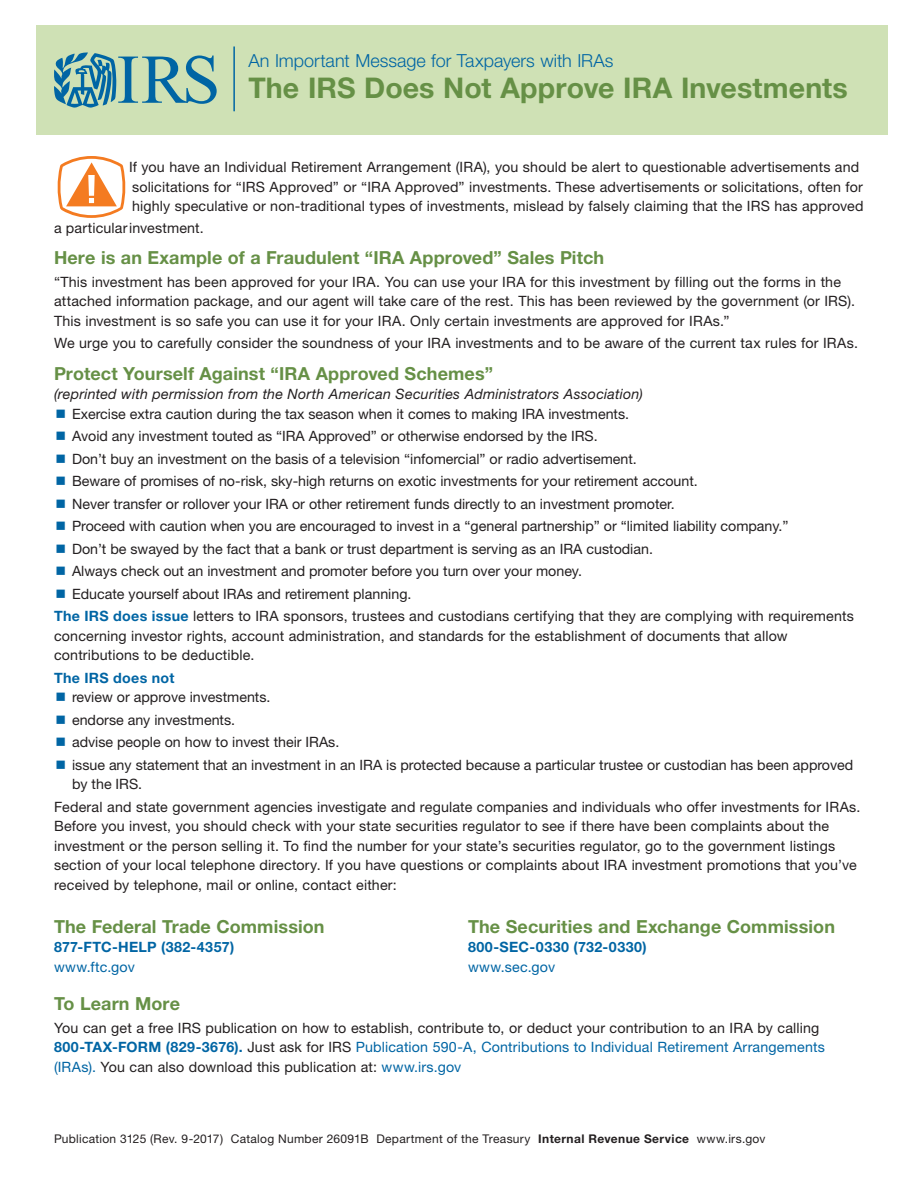
<style>
.page{position:relative;width:918px;height:1188px;background:#fff}
.page>*{position:absolute;margin:0;border:0;box-sizing:border-box;transform-origin:0 0}
.Headline{font:700 28.5px "Helvetica Neue LT Std";color:#669046}
.Headline-2{font:700 18px "Helvetica Neue LT Std";letter-spacing:.005em;color:#669046}
.chapter{font:300 18px "Helvetica Neue LT Std";color:#0065a4}
.reg_text{font:14.25px/19.5px "Helvetica Neue LT Std";letter-spacing:.01em;color:#231f20}
.reg_text-2{font:italic 14.25px "Helvetica Neue LT Std";letter-spacing:.015em;color:#231f20}
.reg_text-3{font:700 14.25px "Helvetica Neue LT Std";letter-spacing:.025em;color:#0065a4}
.reg_text-4{font:14.25px "Helvetica Neue LT Std";letter-spacing:.015em;color:#0065a4}
.text{font:12px "Helvetica Neue LT Std";letter-spacing:.02em;color:#231f20}
.s1{font-weight:700;color:#0065a4}
.s2{color:#0065a4}
.s3{font-weight:700}
</style>
<div class="page">
<div style="left:36px;top:25px;width:851px;height:110px;background:#cfe1b5"></div>
<svg style="left:54px;top:52px;width:163px;height:56px"></svg>
<hr style="left:233px;top:46px;width:2px;height:65px;background:#0065a4">
<svg style="left:57px;top:156px;width:69px;height:62px"></svg>
<p class="chapter" style="left:248px;top:49px;width:367px">An Important Message for Taxpayers with IRAs</p>
<p class="Headline" style="left:248px;top:71px;width:601px">The IRS Does Not Approve IRA Investments</p>
<p class="reg_text" style="left:129px;top:157px;width:736px">If you have an Individual Retirement Arrangement (IRA), you should be alert to questionable advertisements and solicitations for “IRS Approved” or “IRA Approved” investments. These advertisements or solicitations, often for highly speculative or non-traditional types of investments, mislead by falsely claiming that the IRS has approved</p>
<p class="reg_text" style="left:54px;top:218px;width:151px">a particular investment.</p>
<p class="Headline-2" style="left:54px;top:247px;width:552px">Here is an Example of a Fraudulent “IRA Approved” Sales Pitch</p>
<p class="reg_text" style="left:54px;top:272px;width:802px">“This investment has been approved for your IRA. You can use your IRA for this investment by filling out the forms in the attached information package, and our agent will take care of the rest. This has been reviewed by the government (or IRS).<br>This investment is so safe you can use it for your IRA. Only certain investments are approved for IRAs.”</p>
<p class="reg_text" style="left:54px;top:333px;width:805px">We urge you to carefully consider the soundness of your IRA investments and to be aware of the current tax rules for IRAs.</p>
<p class="Headline-2" style="left:54px;top:362px;width:440px">Protect Yourself Against “IRA Approved Schemes”</p>
<p class="reg_text-2" style="left:54px;top:386px;width:590px">(reprinted with permission from the North American Securities Administrators Association)</p>
<p class="reg_text" style="left:72px;top:404px;width:559px">Exercise extra caution during the tax season when it comes to making IRA investments.</p>
<p class="reg_text" style="left:72px;top:426px;width:527px">Avoid any investment touted as “IRA Approved” or otherwise endorsed by the IRS.</p>
<p class="reg_text" style="left:72px;top:449px;width:566px">Don’t buy an investment on the basis of a television “infomercial” or radio advertisement.</p>
<p class="reg_text" style="left:72px;top:471px;width:627px">Beware of promises of no-risk, sky-high returns on exotic investments for your retirement account.</p>
<p class="reg_text" style="left:72px;top:494px;width:604px">Never transfer or rollover your IRA or other retirement funds directly to an investment promoter.</p>
<p class="reg_text" style="left:72px;top:516px;width:718px">Proceed with caution when you are encouraged to invest in a “general partnership” or “limited liability company.”</p>
<p class="reg_text" style="left:72px;top:539px;width:582px">Don’t be swayed by the fact that a bank or trust department is serving as an IRA custodian.</p>
<p class="reg_text" style="left:72px;top:561px;width:511px">Always check out an investment and promoter before you turn over your money.</p>
<p class="reg_text" style="left:72px;top:584px;width:341px">Educate yourself about IRAs and retirement planning.</p>
<p class="reg_text" style="left:54px;top:606px;width:801px"><span class="s1">The IRS does issue</span> letters to IRA sponsors, trustees and custodians certifying that they are complying with requirements concerning investor rights, account administration, and standards for the establishment of documents that allow contributions to be deductible.</p>
<p class="reg_text-3" style="left:54px;top:669px;width:122px">The IRS does not</p>
<p class="reg_text" style="left:72px;top:687px;width:200px">review or approve investments.</p>
<p class="reg_text" style="left:72px;top:710px;width:165px">endorse any investments.</p>
<p class="reg_text" style="left:72px;top:732px;width:269px">advise people on how to invest their IRAs.</p>
<p class="reg_text" style="left:72px;top:755px;width:783px">issue any statement that an investment in an IRA is protected because a particular trustee or custodian has been approved by the IRS.</p>
<p class="reg_text" style="left:54px;top:797px;width:808px">Federal and state government agencies investigate and regulate companies and individuals who offer investments for IRAs.<br>Before you invest, you should check with your state securities regulator to see if there have been complaints about the investment or the person selling it. To find the number for your state’s securities regulator, go to the government listings section of your local telephone directory. If you have questions or complaints about IRA investment promotions that you’ve received by telephone, mail or online, contact either:</p>
<p class="Headline-2" style="left:54px;top:915px;width:272px">The Federal Trade Commission</p>
<p class="reg_text-3" style="left:54px;top:938px;width:182px">877-FTC-HELP (382-4357)</p>
<p class="reg_text-4" style="left:54px;top:958px;width:82px">www.ftc.gov</p>
<p class="Headline-2" style="left:468px;top:915px;width:369px">The Securities and Exchange Commission</p>
<p class="reg_text-3" style="left:468px;top:939px;width:180px">800-SEC-0330 (732-0330)</p>
<p class="reg_text-4" style="left:468px;top:958px;width:89px">www.sec.gov</p>
<p class="Headline-2" style="left:54px;top:993px;width:128px">To Learn More</p>
<p class="reg_text" style="left:54px;top:1018px;width:772px">You can get a free IRS publication on how to establish, contribute to, or deduct your contribution to an IRA by calling<br><span class="s1">800-TAX-FORM (829-3676).</span> Just ask for IRS <span class="s2">Publication 590-A, Contributions to Individual Retirement Arrangements (IRAs).</span> You can also download this publication at: <span class="s2">www.irs.gov</span></p>
<p class="text" style="left:54px;top:1131px;width:713px">Publication 3125 (Rev. 9-2017) Catalog Number 26091B Department of the Treasury <span class="s3">Internal Revenue Service</span> www.irs.gov</p>
</div>
